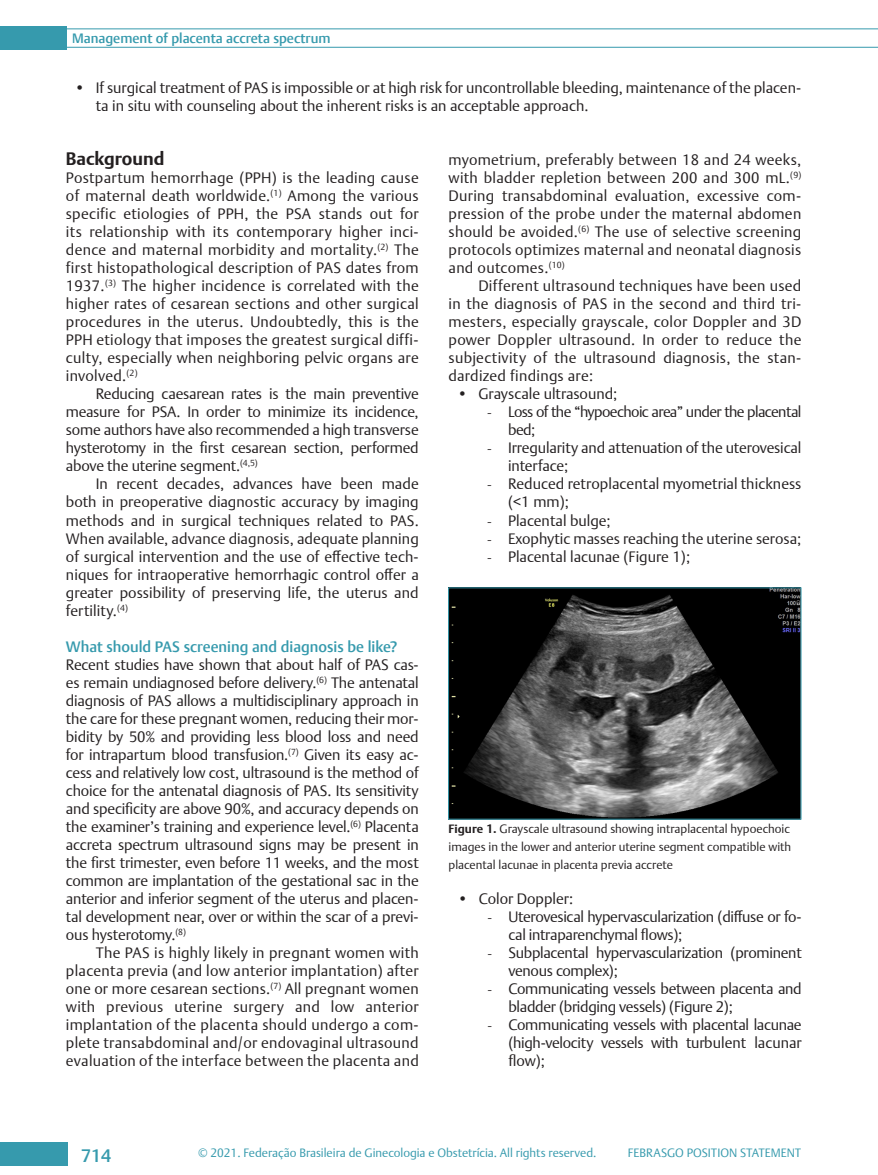
<style>
.page{position:relative;width:878px;height:1175px;background:#fff}
.page>*{position:absolute;margin:0;border:0;box-sizing:border-box;transform-origin:0 0}
.t1{font:700 18px "Thieme Argo 2011";color:#231f20}
.t2{font:500 18px "Thieme Argo 2011";color:#369aad}
.t3{font:300 15px/18px "Thieme Argo 2011";color:#231f20;text-align:justify}
.t4{font:300 15px/18px "Thieme Argo 2011";letter-spacing:-.02em;color:#231f20}
.t5{font:300 15px/18px "Thieme Argo 2011";letter-spacing:-.04em;color:#231f20}
.t6{font:500 15px "Thieme Argo 2011";color:#369aad}
.t7{font:500 13.5px "Thieme Argo 2011";color:#369aad}
.t8{font:300 12px/18px "Thieme Argo 2011";color:#231f20;text-align:justify}
.t9{font:300 12px "Thieme Argo 2011";color:#369aad}
.s1{font-family:"Minion Pro";font-weight:400}
.s2{font-weight:700}
</style>
<div class="page">
<div style="left:0;top:1142px;width:68px;height:23px;background:#369aad"></div>
<hr style="left:67px;top:47px;width:811px;height:1px;background:#369aad">
<hr style="left:67px;top:28px;width:811px;height:1px;background:#369aad">
<div style="left:0;top:26px;width:66px;height:24px;background:#369aad"></div>
<img style="left:450px;top:589px;width:349px;height:228px">
<p class="t7" style="left:72px;top:29px;width:260px">Management of placenta accreta spectrum</p>
<p class="t3" style="left:96px;top:79px;width:707px;text-indent:-21px">• If surgical treatment of PAS is impossible or at high risk for uncontrollable bleeding, maintenance of the placen&shy;ta in situ with counseling about the inherent risks is an acceptable approach.</p>
<p class="t1" style="left:66px;top:147px;width:100px">Background</p>
<p class="t3" style="left:66px;top:169px;width:354px">Postpartum hemorrhage (PPH) is the leading cause of maternal death worldwide.<sup>(1)</sup> Among the various specific etiologies of PPH, the PSA stands out for its relationship with its contemporary higher inci&shy;dence and maternal morbidity and mortality.<sup>(2)</sup> The first histopathological description of PAS dates from 1937.<sup>(3)</sup> The higher incidence is correlated with the higher rates of cesarean sections and other surgical procedures in the uterus. Undoubtedly, this is the PPH etiology that imposes the greatest surgical diffi&shy;culty, especially when neighboring pelvic organs are involved.<sup>(2)</sup></p>
<p class="t3" style="left:66px;top:385px;width:354px;text-indent:30px">Reducing caesarean rates is the main preventive measure for PSA. In order to minimize its incidence, some authors have also recommended a high transverse hysterotomy in the first cesarean section, performed above the uterine segment.<sup>(4,5)</sup></p>
<p class="t3" style="left:66px;top:475px;width:354px;text-indent:30px">In recent decades, advances have been made both in preoperative diagnostic accuracy by imaging methods and in surgical techniques related to PAS.<br>When available, advance diagnosis, adequate planning of surgical intervention and the use of effective tech&shy;niques for intraoperative hemorrhagic control offer a greater possibility of preserving life, the uterus and fertility.<sup>(4)</sup></p>
<p class="t6" style="left:66px;top:636px;width:333px">What should PAS screening and diagnosis be like?</p>
<p class="t3" style="left:66px;top:655px;width:354px">Recent studies have shown that about half of PAS cas&shy;es remain undiagnosed before delivery.<sup>(6)</sup> The antenatal diagnosis of PAS allows a multidisciplinary approach in the care for these pregnant women, reducing their mor&shy;bidity by 50% and providing less blood loss and need for intrapartum blood transfusion.<sup>(7)</sup> Given its easy ac&shy;cess and relatively low cost, ultrasound is the method of choice for the antenatal diagnosis of PAS. Its sensitivity and specificity are above 90%, and accuracy depends on the examiner’s training and experience level.<sup>(6)</sup> Placenta accreta spectrum ultrasound signs may be present in the first trimester, even before 11 weeks, and the most common are implantation of the gestational sac in the anterior and inferior segment of the uterus and placen&shy;tal development near, over or within the scar of a previ&shy;ous hysterotomy.<sup>(8)</sup></p>
<p class="t3" style="left:66px;top:943px;width:354px;text-indent:30px">The PAS is highly likely in pregnant women with placenta previa (and low anterior implantation) after one or more cesarean sections.<sup>(7)</sup> All pregnant women with previous uterine surgery and low anterior implantation of the placenta should undergo a com&shy;plete transabdominal and/or endovaginal ultrasound evaluation of the interface between the placenta and</p>
<p class="t3" style="left:448px;top:151px;width:354px">myometrium, preferably between 18 and 24 weeks, with bladder repletion between 200 and 300 mL.<sup>(9)<br></sup>During transabdominal evaluation, excessive com&shy;pression of the probe under the maternal abdomen should be avoided.<sup>(6)</sup> The use of selective screening protocols optimizes maternal and neonatal diagnosis and outcomes.<sup>(10)</sup></p>
<p class="t3" style="left:448px;top:277px;width:354px;text-indent:30px">Different ultrasound techniques have been used in the diagnosis of PAS in the second and third tri&shy;mesters, especially grayscale, color Doppler and 3D power Doppler ultrasound. In order to reduce the subjectivity of the ultrasound diagnosis, the stan&shy;dardized findings are:</p>
<p class="t3" style="left:457px;top:385px;width:162px">• Grayscale ultrasound;</p>
<p class="t5" style="left:508px;top:403px;width:295px;text-indent:-21px"><span class="s1">-</span> Loss of the “hypoechoic area” under the placental bed;</p>
<p class="t3" style="left:508px;top:439px;width:295px;text-indent:-21px"><span class="s1">-</span> Irregularity and attenuation of the uterovesical interface;</p>
<p class="t3" style="left:508px;top:475px;width:295px;text-indent:-21px"><span class="s1">-</span> Reduced retroplacental myometrial thickness (&lt;1 mm);</p>
<p class="t3" style="left:487px;top:511px;width:125px"><span class="s1">-</span> Placental bulge;</p>
<p class="t3" style="left:487px;top:529px;width:316px"><span class="s1">-</span> Exophytic masses reaching the uterine serosa;</p>
<p class="t3" style="left:487px;top:547px;width:205px"><span class="s1">-</span> Placental lacunae (Figure 1);</p>
<p class="t8" style="left:448px;top:820px;width:344px"><span class="s2">Figure 1.</span> Grayscale ultrasound showing intraplacental hypoechoic images in the lower and anterior uterine segment compatible with placental lacunae in placenta previa accrete</p>
<p class="t3" style="left:457px;top:889px;width:117px">• Color Doppler:</p>
<p class="t4" style="left:508px;top:907px;width:295px;text-indent:-21px"><span class="s1">-</span> Uterovesical hypervascularization (diffuse or fo&shy;cal intraparenchymal flows);</p>
<p class="t4" style="left:508px;top:943px;width:295px;text-indent:-21px"><span class="s1">-</span> Subplacental hypervascularization (prominent venous complex);</p>
<p class="t4" style="left:508px;top:979px;width:295px;text-indent:-21px"><span class="s1">-</span> Communicating vessels between placenta and bladder (bridging vessels) (Figure 2);</p>
<p class="t3" style="left:508px;top:1015px;width:295px;text-indent:-21px"><span class="s1">-</span> Communicating vessels with placental lacunae (high-velocity vessels with turbulent lacunar flow);</p>
<p class="t2" style="left:81px;top:1143px;width:32px">714</p>
<p class="t9" style="left:198px;top:1144px;width:400px">© 2021. Federação Brasileira de Ginecologia e Obstetrícia. All rights reserved.</p>
<p class="t9" style="left:627px;top:1145px;width:175px">FEBRASGO POSITION STATEMENT</p>
</div>
